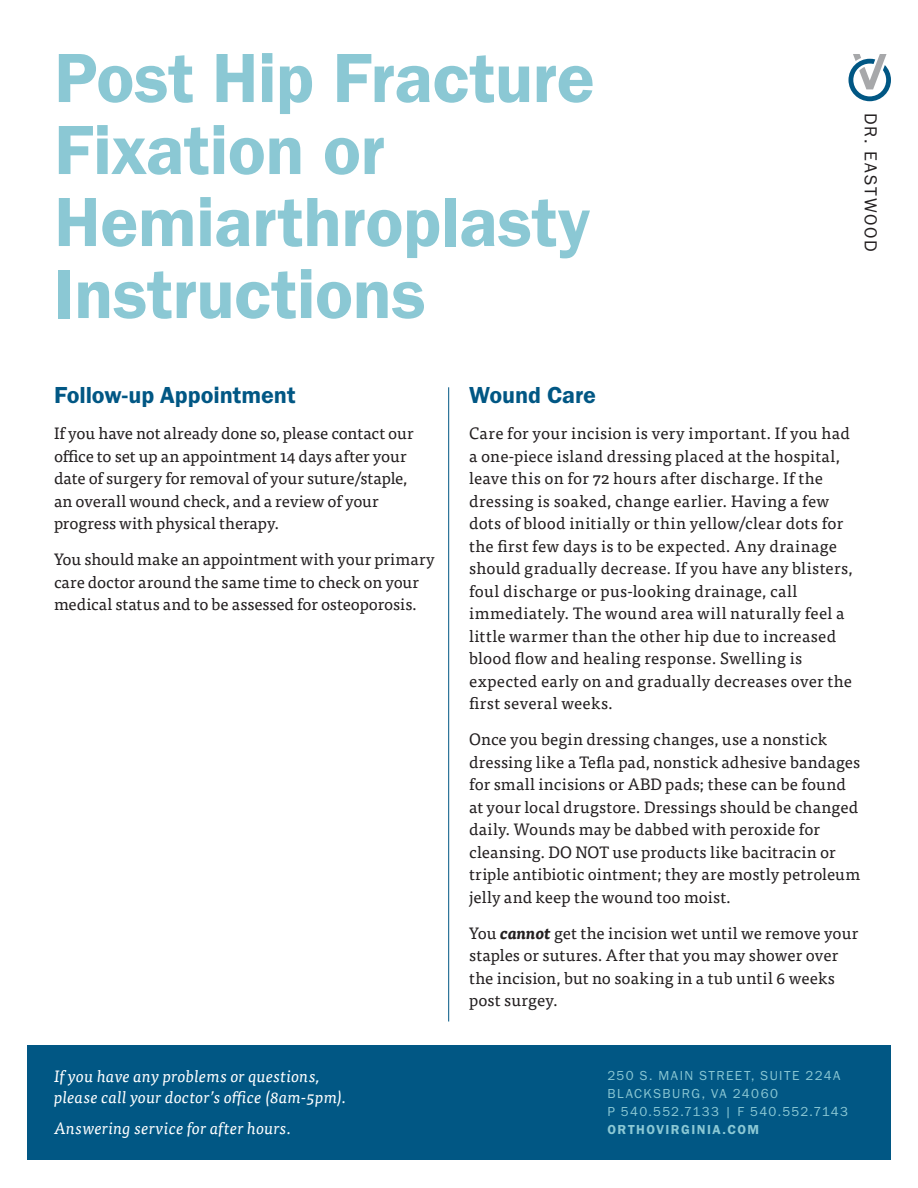
<style>
.page{position:relative;width:918px;height:1188px;background:#fff}
.page>*{position:absolute;margin:0;border:0;box-sizing:border-box;transform-origin:0 0}
.t1{font:72px/72px "Franklin Gothic URW Dem";letter-spacing:-.01em;color:#8bc8d4}
.body_copy{font:24px "Franklin Gothic URW Dem";letter-spacing:-.005em;color:#015784}
.t2{font:18px "Franklin Gothic URW Boo";letter-spacing:.095em;color:#231f20}
.body_copy-2{font:16.5px/22.5px "Tisa Pro";letter-spacing:.01em;color:#231f20}
.body_copy-3{font:italic 16.5px/21px "Tisa Pro";letter-spacing:.01em;color:#fff}
.t3{font:13.5px "Franklin Gothic URW Boo";letter-spacing:.1em;color:#8bc8d4}
.t4{font:13.5px "Franklin Gothic URW Dem";letter-spacing:.115em;color:#8bc8d4}
.s1{font-weight:700;font-style:italic}
</style>
<div class="page">
<svg style="left:848px;top:54px;width:43px;height:47px"></svg>
<div style="left:27px;top:1045px;width:864px;height:115px;background:#015784"></div>
<hr style="left:448px;top:387px;width:1px;height:635px;background:#015784">
<p class="t1" style="left:54px;top:41px;width:542px">Post Hip Fracture<br>Fixation or<br>Hemiarthroplasty<br>Instructions</p>
<p class="t2" style="left:882px;top:112px;width:141px;rotate:90deg">DR. EASTWOOD</p>
<p class="body_copy" style="left:54px;top:381px;width:243px">Follow-up Appointment</p>
<p class="body_copy-2" style="left:54px;top:421px;width:361px">If you have not already done so, please contact our office to set up an appointment 14 days after your date of surgery for removal of your suture/staple, an overall wound check, and a review of your progress with physical therapy.</p>
<p class="body_copy-2" style="left:54px;top:547px;width:382px">You should make an appointment with your primary care doctor around the same time to check on your medical status and to be assessed for osteoporosis.</p>
<p class="body_copy-3" style="left:54px;top:1065px;width:294px">If you have any problems or questions, please call your doctor’s office (8am-5pm).</p>
<p class="body_copy-3" style="left:54px;top:1117px;width:238px">Answering service for after hours.</p>
<h2 class="body_copy" style="left:469px;top:381px;width:129px">Wound Care</h2>
<p class="body_copy-2" style="left:469px;top:421px;width:385px">Care for your incision is very important. If you had a one-piece island dressing placed at the hospital, leave this on for 72 hours after discharge. If the dressing is soaked, change earlier. Having a few dots of blood initially or thin yellow/clear dots for the first few days is to be expected. Any drainage should gradually decrease. If you have any blisters, foul discharge or pus-looking drainage, call immediately. The wound area will naturally feel a little warmer than the other hip due to increased blood flow and healing response. Swelling is expected early on and gradually decreases over the first several weeks.</p>
<p class="body_copy-2" style="left:469px;top:727px;width:393px">Once you begin dressing changes, use a nonstick dressing like a Tefla pad, nonstick adhesive bandages for small incisions or ABD pads; these can be found at your local drugstore. Dressings should be changed daily. Wounds may be dabbed with peroxide for cleansing. DO NOT use products like bacitracin or triple antibiotic ointment; they are mostly petroleum jelly and keep the wound too moist.</p>
<p class="body_copy-2" style="left:469px;top:921px;width:391px">You <span class="s1">cannot</span> get the incision wet until we remove your staples or sutures. After that you may shower over the incision, but no soaking in a tub until 6 weeks post surgey.</p>
<p class="t3" style="left:608px;top:1067px;width:235px">250 S. MAIN STREET, SUITE 224A</p>
<p class="t3" style="left:608px;top:1085px;width:172px">BLACKSBURG, VA 24060</p>
<p class="t3" style="left:608px;top:1103px;width:242px">P 540.552.7133 | F 540.552.7143</p>
<p class="t4" style="left:608px;top:1121px;width:153px">ORTHOVIRGINIA.COM</p>
</div>
